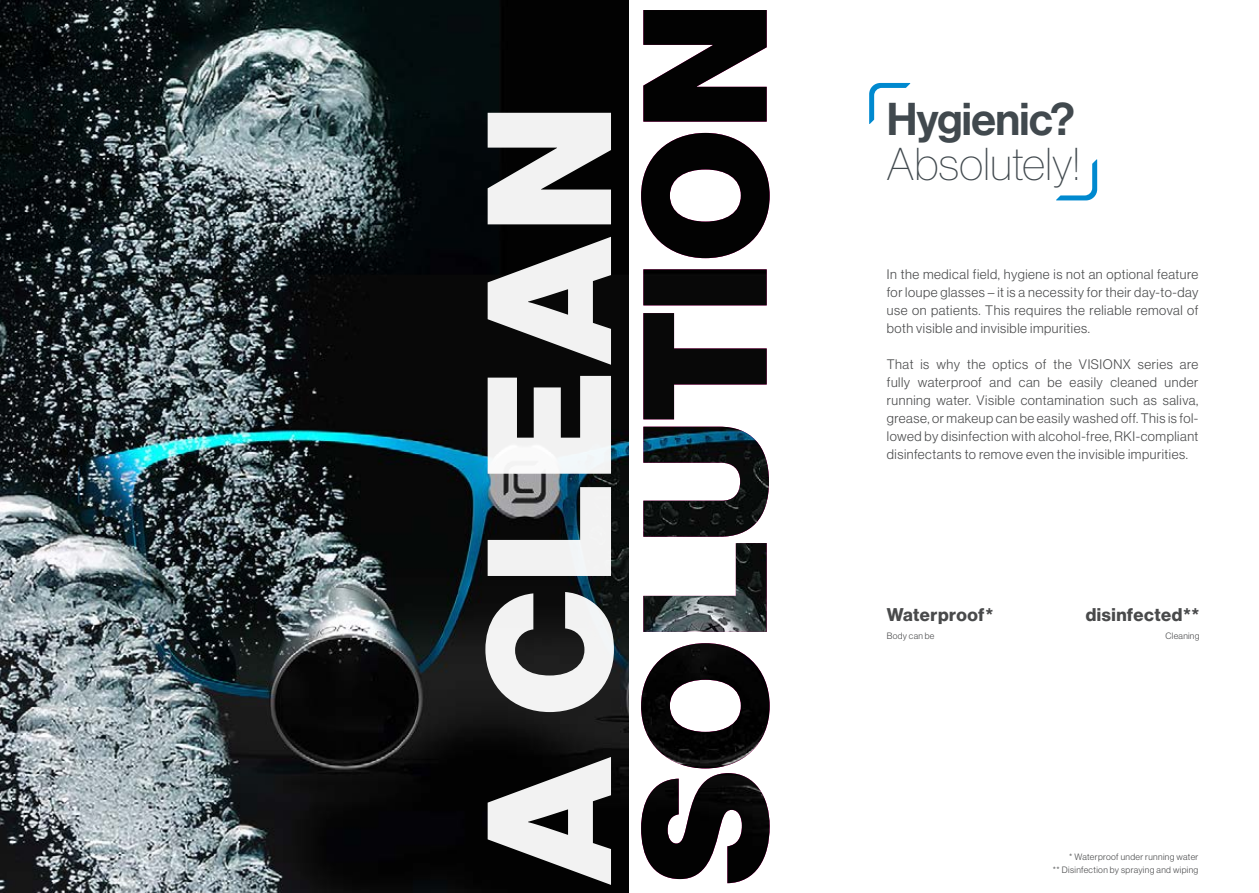
<style>
.page{position:relative;width:1259px;height:893px;background:#fff}
.page>*{position:absolute;margin:0;border:0;box-sizing:border-box;transform-origin:0 0}
.ICL_head_30pt{font:45px/45px "N Haas Grotesk DS Pro 25 Th";letter-spacing:.01em;color:#41494e}
.t1{font:18px "N Haas Grotesk DS Pro 75 Bd";letter-spacing:.03em;color:#494a4b}
.ICL_body_9pt{font:13.5px/18px "N Haas Grotesk DS Pro 45 Lt";letter-spacing:.04em;color:#494a4b;text-align:justify}
.t2{font:9px "N Haas Grotesk DS Pro 45 Lt";letter-spacing:.04em;color:#494a4b}
.s1{font-family:"N Haas Grotesk DS Pro 65 Md"}
</style>
<div class="page">
<img style="left:0;top:0;width:628px;height:893px">
<svg style="left:869px;top:83px;width:41px;height:41px"></svg>
<svg style="left:1056px;top:159px;width:41px;height:41px"></svg>
<svg style="left:485px;top:113px;width:129px;height:772px;fill:#f2f2f2"></svg>
<img style="left:641px;top:10px;width:128px;height:873px">
<p class="ICL_head_30pt" style="left:887px;top:97px;width:195px"><span class="s1">Hygienic?<br></span>Absolutely!</p>
<p class="ICL_body_9pt" style="left:887px;top:266px;width:313px">In the medical field, hygiene is not an optional feature for loupe glasses – it is a necessity for their day-to-day use on patients. This requires the reliable removal of both visible and invisible impurities.</p>
<p class="ICL_body_9pt" style="left:887px;top:356px;width:313px">That is why the optics of the VISIONX series are fully waterproof and can be easily cleaned under running water. Visible contamination such as saliva, grease, or makeup can be easily washed off. This is fol&shy;lowed by disinfection with alcohol-free, RKI-compliant disinfectants to remove even the invisible impurities.</p>
<p class="t1" style="left:887px;top:604px;width:108px">Waterproof*</p>
<p class="t2" style="left:887px;top:631px;width:49px">Body can be</p>
<p class="t1" style="left:1086px;top:604px;width:115px">disinfected**</p>
<p class="t2" style="left:1165px;top:631px;width:35px">Cleaning</p>
<p class="t2" style="left:1069px;top:852px;width:131px">* Waterproof under running water</p>
<p class="t2" style="left:1053px;top:865px;width:147px">** Disinfection by spraying and wiping</p>
</div>
